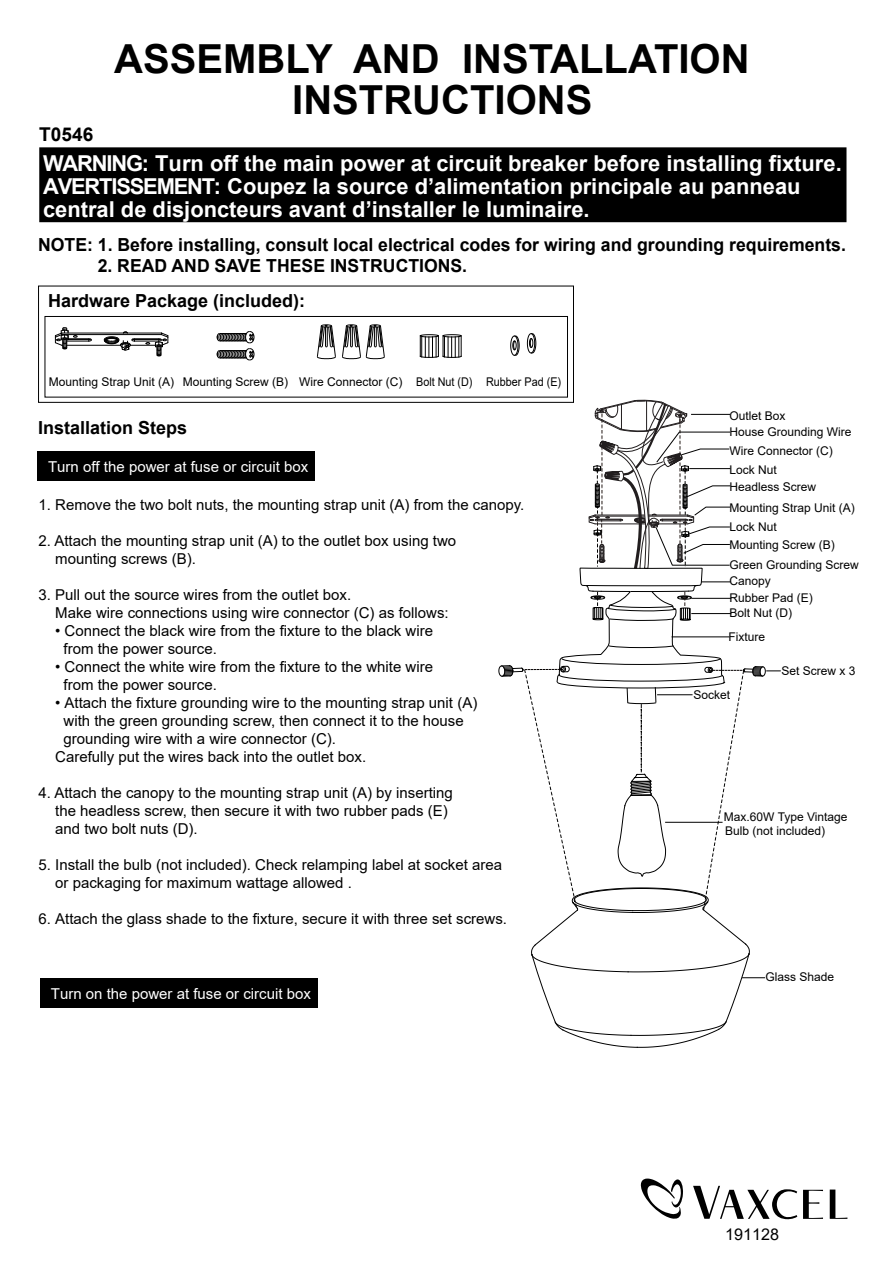
<style>
.page{position:relative;width:893px;height:1263px;background:#fff}
.page>*{position:absolute;margin:0;border:0;box-sizing:border-box;transform-origin:0 0}
.t1{font:700 52.2px "Arial";color:#fff;scale:.72 1}
.t2{font:700 40.05px/41.1px "Arial";color:#000;text-align:center}
.t3{font:700 21.9px/23.2px "Arial";color:#fff}
.t4{font:700 20.4px/24.6px "Arial";color:#fff;scale:.9 1}
.t5{font:700 19.05px "Arial";color:#000}
.t6{font:700 18px "Arial";color:#000}
.t7{font:16.2px "Arial";color:#000}
.t8{font:15px/18px "Arial";color:#000}
.t9{font:15px "Arial";color:#fff}
.t10{font:12px/16.5px "Arial";color:#000}
</style>
<div class="page">
<svg style="left:830px;top:1189px;width:17px;height:30px"></svg>
<svg style="left:693px;top:1186px;width:104px;height:33px"></svg>
<svg style="left:803px;top:1190px;width:20px;height:29px"></svg>
<svg style="left:641px;top:1178px;width:42px;height:41px"></svg>
<div style="left:45px;top:316px;width:523px;height:81px;border:1px solid #000"></div>
<div style="left:38px;top:286px;width:536px;height:117px;border:1px solid #000"></div>
<div style="left:42px;top:150px;width:801px;height:69px;background:#000"></div>
<div style="left:39px;top:147px;width:807px;height:75px;border:6px solid #000"></div>
<svg style="left:217px;top:331px;width:37px;height:30px"></svg>
<hr style="left:67px;top:345px;width:54px;height:1px;background:#000">
<hr style="left:62px;top:334px;width:99px;height:1px;background:#000">
<hr style="left:62px;top:333px;width:99px;height:1px;background:#000">
<svg style="left:55px;top:327px;width:37px;height:22px"></svg>
<svg style="left:104px;top:331px;width:65px;height:25px"></svg>
<svg style="left:342px;top:324px;width:43px;height:35px"></svg>
<svg style="left:317px;top:324px;width:19px;height:35px"></svg>
<svg style="left:419px;top:334px;width:43px;height:24px"></svg>
<svg style="left:510px;top:335px;width:10px;height:21px"></svg>
<svg style="left:527px;top:333px;width:9px;height:21px"></svg>
<div style="left:37px;top:451px;width:278px;height:30px;background:#000"></div>
<div style="left:40px;top:978px;width:277px;height:30px;background:#000"></div>
<svg style="left:498px;top:400px;width:282px;height:648px"></svg>
<p class="t5" style="left:39px;top:120px;width:55px">T0546</p>
<h2 class="t2" style="left:114px;top:39px;width:637px">ASSEMBLY AND INSTALLATION<br>INSTRUCTIONS</h2>
<h3 class="t3" style="left:43px;top:151px;width:800px">WARNING: Turn off the main power at circuit breaker before installing fixture.<br>AVERTISSEMENT: Coupez la source d’alimentation principale au panneau central de disjoncteurs avant d’installer le luminaire.</h3>
<p class="t6" style="left:38px;top:232px;width:809px">NOTE: 1. Before installing, consult local electrical codes for wiring and grounding requirements.</p>
<p class="t6" style="left:98px;top:253px;width:371px">2. READ AND SAVE THESE INSTRUCTIONS.</p>
<h3 class="t4" style="left:269px;top:152px;width:646px">TO AVOID RISK OF ELECTRICAL SHOCK, BE SURE TO SHUT OFF</h3>
<h1 class="t1" style="left:59px;top:142px;width:273px">WARNING:</h1>
<h3 class="t4" style="left:263px;top:156px;width:49px">TO A</h3>
<h3 class="t4" style="left:263px;top:156px;width:643px;text-indent:276px">L SHOCK, BE SURE TO SHUT OFF<br>POWER BEFORE INSTALLING OR SERVICING THIS FIXTURE.</h3>
<h3 class="t4" style="left:269px;top:174px;width:602px">POWER BEFORE INSTALLING OR SERVICING THIS FIXTURE.</h3>
<p class="t6" style="left:48px;top:288px;width:259px">Hardware Package (included):</p>
<p class="t10" style="left:49px;top:373px;width:514px">Mounting Strap Unit (A) Mounting Screw (B) Wire Connector (C) Bolt Nut (D) Rubber Pad (E)</p>
<p class="t6" style="left:38px;top:415px;width:151px">Installation Steps</p>
<p class="t9" style="left:48px;top:457px;width:262px">Turn off the power at fuse or circuit box</p>
<p class="t8" style="left:38px;top:496px;width:487px">1. Remove the two bolt nuts, the mounting strap unit (A) from the canopy.</p>
<p class="t8" style="left:55px;top:532px;width:403px;text-indent:-17px">2. Attach the mounting strap unit (A) to the outlet box using two mounting screws (B).</p>
<p class="t8" style="left:55px;top:586px;width:395px;text-indent:-17px">3. Pull out the source wires from the outlet box.<br>Make wire connections using wire connector (C) as follows:</p>
<p class="t8" style="left:64px;top:622px;width:371px;text-indent:-8px">• Connect the black wire from the fixture to the black wire from the power source.</p>
<p class="t8" style="left:64px;top:658px;width:371px;text-indent:-8px">• Connect the white wire from the fixture to the white wire from the power source.</p>
<p class="t8" style="left:55px;top:694px;width:424px">• Attach the fixture grounding wire to the mounting strap unit (A)</p>
<p class="t8" style="left:64px;top:712px;width:402px">with the green grounding screw, then connect it to the house</p>
<p class="t8" style="left:64px;top:730px;width:274px">grounding wire with a wire connector (C).</p>
<p class="t8" style="left:55px;top:748px;width:312px">Carefully put the wires back into the outlet box.</p>
<p class="t8" style="left:55px;top:784px;width:399px;text-indent:-17px">4. Attach the canopy to the mounting strap unit (A) by inserting the headless screw, then secure it with two rubber pads (E) and two bolt nuts (D).</p>
<p class="t8" style="left:55px;top:856px;width:448px;text-indent:-17px">5. Install the bulb (not included). Check relamping label at socket area or packaging for maximum wattage allowed .</p>
<p class="t8" style="left:38px;top:910px;width:470px">6. Attach the glass shade to the fixture, secure it with three set screws.</p>
<p class="t9" style="left:51px;top:984px;width:262px">Turn on the power at fuse or circuit box</p>
<p class="t10" style="left:729px;top:407px;width:124px">Outlet Box<br>House Grounding Wire</p>
<p class="t10" style="left:729px;top:442px;width:105px">Wire Connector (C)</p>
<p class="t10" style="left:729px;top:476px;width:127px;line-height:20.7px">Headless Screw<br>Mounting Strap Unit (A)</p>
<p class="t10" style="left:729px;top:461px;width:49px">Lock Nut</p>
<p class="t10" style="left:729px;top:518px;width:107px;line-height:17.9px">Lock Nut<br>Mounting Screw (B)</p>
<p class="t10" style="left:729px;top:556px;width:131px">Green Grounding Screw<br>Canopy</p>
<p class="t10" style="left:729px;top:605px;width:64px">Bolt Nut (D)</p>
<p class="t10" style="left:729px;top:589px;width:85px">Rubber Pad (E)</p>
<p class="t10" style="left:729px;top:628px;width:38px">Fixture</p>
<p class="t10" style="left:693px;top:687px;width:38px">Socket</p>
<p class="t10" style="left:781px;top:663px;width:76px">Set Screw x 3</p>
<p class="t10" style="left:724px;top:809px;width:125px">Max.60W Type Vintage</p>
<p class="t10" style="left:725px;top:822px;width:102px">Bulb (not included)</p>
<p class="t10" style="left:766px;top:968px;width:70px">Glass Shade</p>
<p class="t7" style="left:725px;top:1223px;width:55px">191128</p>
</div>
